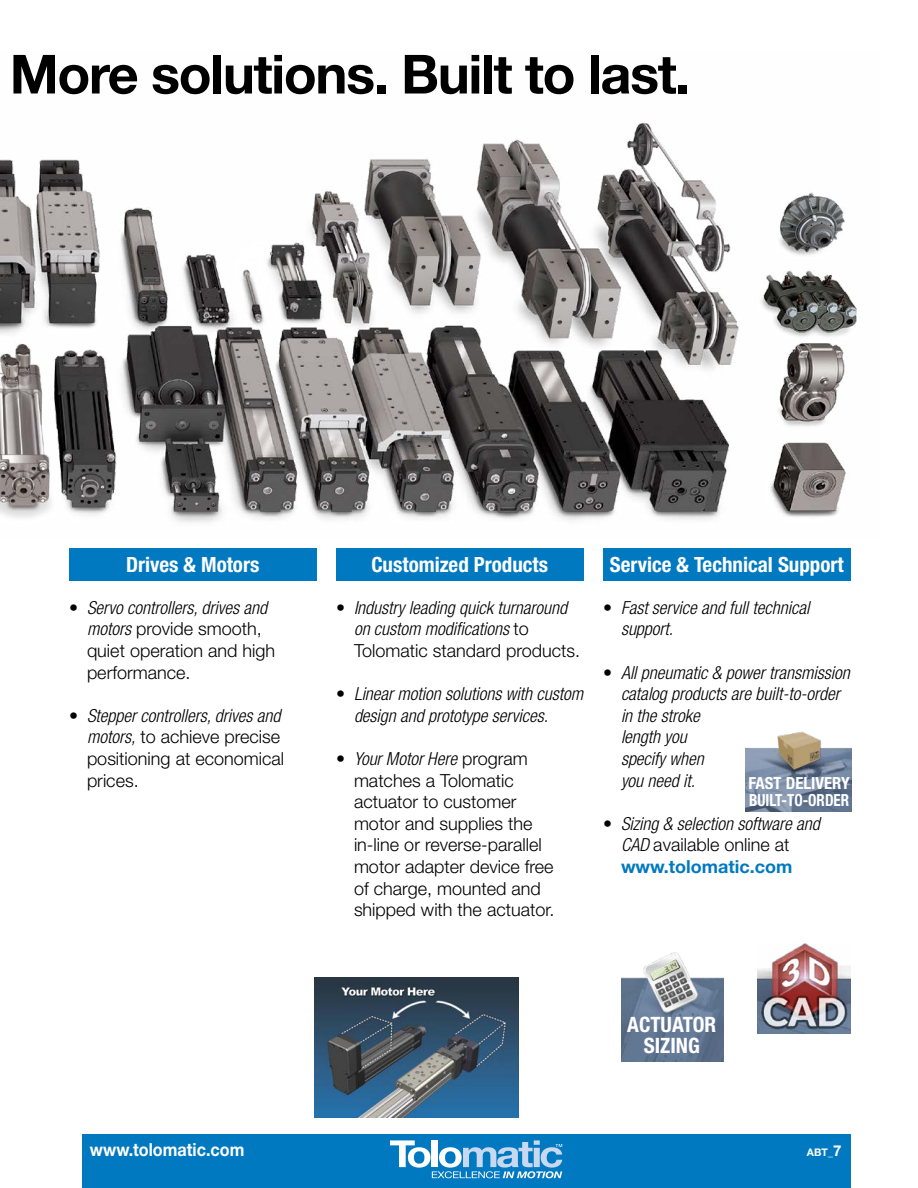
<style>
.page{position:relative;width:918px;height:1188px;background:#fff}
.page>*{position:absolute;margin:0;border:0;box-sizing:border-box;transform-origin:0 0}
.t1{font:700 54px "Helvetica Neue LT Std";letter-spacing:-.025em;color:#000}
.t2{font:700 condensed 21.15px/21.1px "Helvetica Neue LT Std";color:#fff;text-align:center}
.t3{font:700 condensed 21px "Helvetica Neue LT Std";color:#fff}
.t4{font:italic 300 condensed 18px/21.6px "Helvetica Neue LT Std";color:#000}
.t5{font:300 18px/21.6px "Helvetica Neue LT Std";color:#000}
.t6{font:700 18px "Helvetica Neue LT Std";color:#fff;scale:.9 1}
.t7{font:700 condensed 16.65px/16.6px "Helvetica Neue LT Std";color:#fff}
.t8{font:700 10.5px "Helvetica Neue LT Std";color:#fff}
.s1{font-style:italic;font-stretch:condensed}
.s2{font-style:normal;font-stretch:normal}
.s3{font-weight:700;font-style:normal;font-stretch:normal;color:#0079c1}
.s4{font-size:15px}
</style>
<div class="page">
<div style="left:82px;top:1134px;width:768px;height:54px;background:#0079c1"></div>
<svg style="left:390px;top:1140px;width:172px;height:38px"></svg>
<img style="left:314px;top:977px;width:204px;height:140px">
<div style="left:69px;top:548px;width:247px;height:33px;background:#0079c1"></div>
<div style="left:336px;top:548px;width:248px;height:33px;background:#0079c1"></div>
<div style="left:603px;top:548px;width:247px;height:33px;background:#0079c1"></div>
<img style="left:758px;top:943px;width:92px;height:90px">
<img style="left:0;top:122px;width:857px;height:401px">
<img style="left:746px;top:731px;width:106px;height:80px">
<img style="left:621px;top:953px;width:103px;height:108px">
<h1 class="t1" style="left:10px;top:41px;width:682px">More solutions. Built to last.</h1>
<p class="t3" style="left:126px;top:552px;width:135px">Drives &amp; Motors</p>
<p class="t5" style="left:87px;top:596px;width:190px;text-indent:-18px">• <span class="s1">Servo controllers, drives and motors</span> provide smooth, quiet operation and high performance.</p>
<p class="t5" style="left:87px;top:704px;width:199px;text-indent:-18px">• <span class="s1">Stepper controllers, drives and motors,</span> to achieve precise positioning at economical prices.</p>
<p class="t3" style="left:371px;top:552px;width:178px">Customized Products</p>
<p class="t4" style="left:354px;top:597px;width:228px;text-indent:-18px"><span class="s2">•</span> Industry leading quick turnaround on custom modifications <span class="s2">to<br>Tolomatic standard products.</span></p>
<p class="t4" style="left:354px;top:683px;width:231px;text-indent:-18px"><span class="s2">•</span> Linear motion solutions with custom design and prototype services.</p>
<p class="t5" style="left:354px;top:747px;width:202px;text-indent:-18px">• <span class="s1">Your Motor Here</span> program matches a Tolomatic actuator to customer motor and supplies the in-line or reverse-parallel motor adapter device free of charge, mounted and shipped with the actuator.</p>
<p class="t3" style="left:610px;top:552px;width:235px">Service &amp; Technical Support</p>
<p class="t4" style="left:621px;top:597px;width:190px;text-indent:-18px"><span class="s2">•</span> Fast service and full technical support.</p>
<p class="t4" style="left:621px;top:662px;width:230px;text-indent:-18px"><span class="s2">•</span> All pneumatic &amp; power transmission catalog products are built-to-order in the stroke<br>length you<br>specify when<br>you need it.</p>
<p class="t4" style="left:621px;top:813px;width:200px;text-indent:-18px"><span class="s2">•</span> Sizing &amp; selection software and<br>CAD <span class="s2">available online at </span><span class="s3">www.tolomatic.com</span></p>
<p class="t7" style="left:748px;top:775px;width:103px">FAST DELIVERY<br>BUILT-TO-ORDER</p>
<p class="t2" style="left:627px;top:1013px;width:91px">ACTUATOR<br>SIZING</p>
<p class="t6" style="left:90px;top:1138px;width:173px">www.tolomatic.com</p>
<p class="t8" style="left:807px;top:1146px;width:36px">ABT_<span class="s4">7</span></p>
</div>
